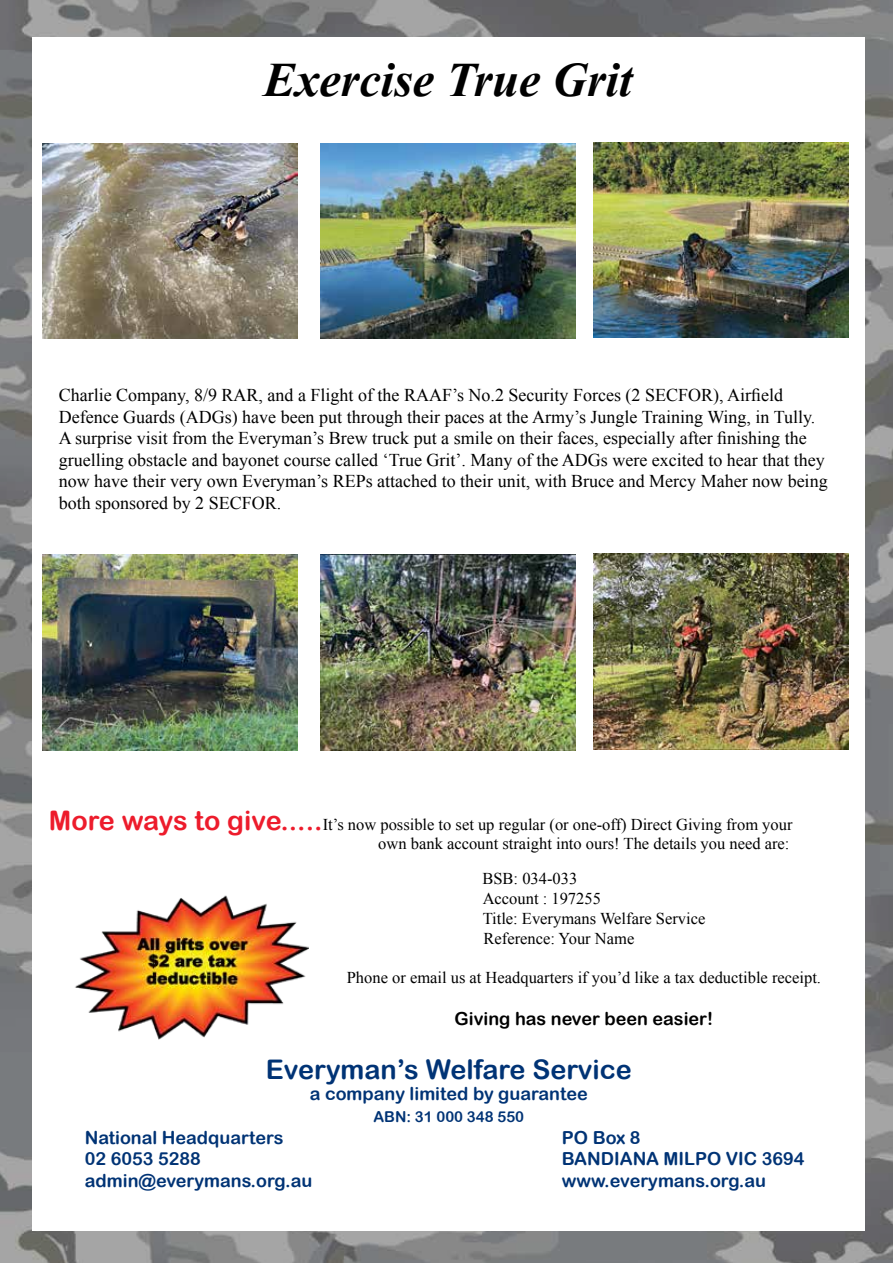
<style>
.page{position:relative;width:893px;height:1263px;background:#fff}
.page>*{position:absolute;margin:0;border:0;box-sizing:border-box;transform-origin:0 0}
.t1{font:italic 700 48px "Times New Roman";color:#000}
.t2{font:27px "Arial Rounded MT Bold";color:#003375}
.t3{font:18px/21.6px "Times New Roman";color:#000}
.t4{font:18px "Arial Rounded MT Bold";color:#003375}
.t5{font:18px "Arial Rounded MT Bold";color:#000}
.t6{font:16.5px/19.8px "Times New Roman";color:#000;text-align:right}
.t7{font:15px "Arial Rounded MT Bold";color:#003375}
.s1{font-family:"Arial Rounded MT Bold";font-size:27px;color:#ed1c2c}
</style>
<div class="page">
<img style="left:0;top:0;width:893px;height:1263px">
<div style="left:32px;top:37px;width:832px;height:1193px;background:#fff"></div>
<img style="left:75px;top:895px;width:234px;height:145px">
<img style="left:42px;top:143px;width:256px;height:196px">
<img style="left:320px;top:143px;width:256px;height:196px">
<img style="left:594px;top:142px;width:255px;height:196px">
<img style="left:42px;top:554px;width:256px;height:196px">
<img style="left:320px;top:555px;width:256px;height:195px">
<img style="left:594px;top:554px;width:255px;height:195px">
<h1 class="t1" style="left:264px;top:46px;width:370px">Exercise True Grit</h1>
<p class="t3" style="left:59px;top:384px;width:770px">Charlie Company, 8/9 RAR, and a Flight of the RAAF’s No.2 Security Forces (2 SECFOR), Airfield Defence Guards (ADGs) have been put through their paces at the Army’s Jungle Training Wing, in Tully.<br>A surprise visit from the Everyman’s Brew truck put a smile on their faces, especially after finishing the gruelling obstacle and bayonet course called ‘True Grit’. Many of the ADGs were excited to hear that they now have their very own Everyman’s REPs attached to their unit, with Bruce and Mercy Maher now being both sponsored by 2 SECFOR.</p>
<p class="t6" style="left:49px;top:814px;width:745px"><span class="s1">More ways to give.....</span>It’s now possible to set up regular (or one-off) Direct Giving from your own bank account straight into ours! The details you need are:</p>
<p class="t6" style="left:482px;top:869px;width:224px;text-align:left">BSB: 034-033<br>Account : 197255<br>Title: Everymans Welfare Service<br>Reference: Your Name</p>
<p class="t6" style="left:347px;top:968px;width:476px">Phone or email us at Headquarters if you’d like a tax deductible receipt.</p>
<p class="t5" style="left:455px;top:1008px;width:260px">Giving has never been easier!</p>
<h2 class="t2" style="left:266px;top:1053px;width:368px">Everyman’s Welfare Service</h2>
<p class="t4" style="left:310px;top:1083px;width:279px">a company limited by guarantee</p>
<p class="t7" style="left:373px;top:1108px;width:152px">ABN: 31 000 348 550</p>
<p class="t4" style="left:85px;top:1126px;width:200px">National Headquarters</p>
<p class="t4" style="left:562px;top:1126px;width:80px">PO Box 8</p>
<p class="t4" style="left:85px;top:1148px;width:117px">02 6053 5288</p>
<p class="t4" style="left:562px;top:1148px;width:244px">BANDIANA MILPO VIC 3694</p>
<p class="t4" style="left:85px;top:1170px;width:229px">admin@everymans.org.au</p>
<p class="t4" style="left:562px;top:1170px;width:206px">www.everymans.org.au</p>
</div>
